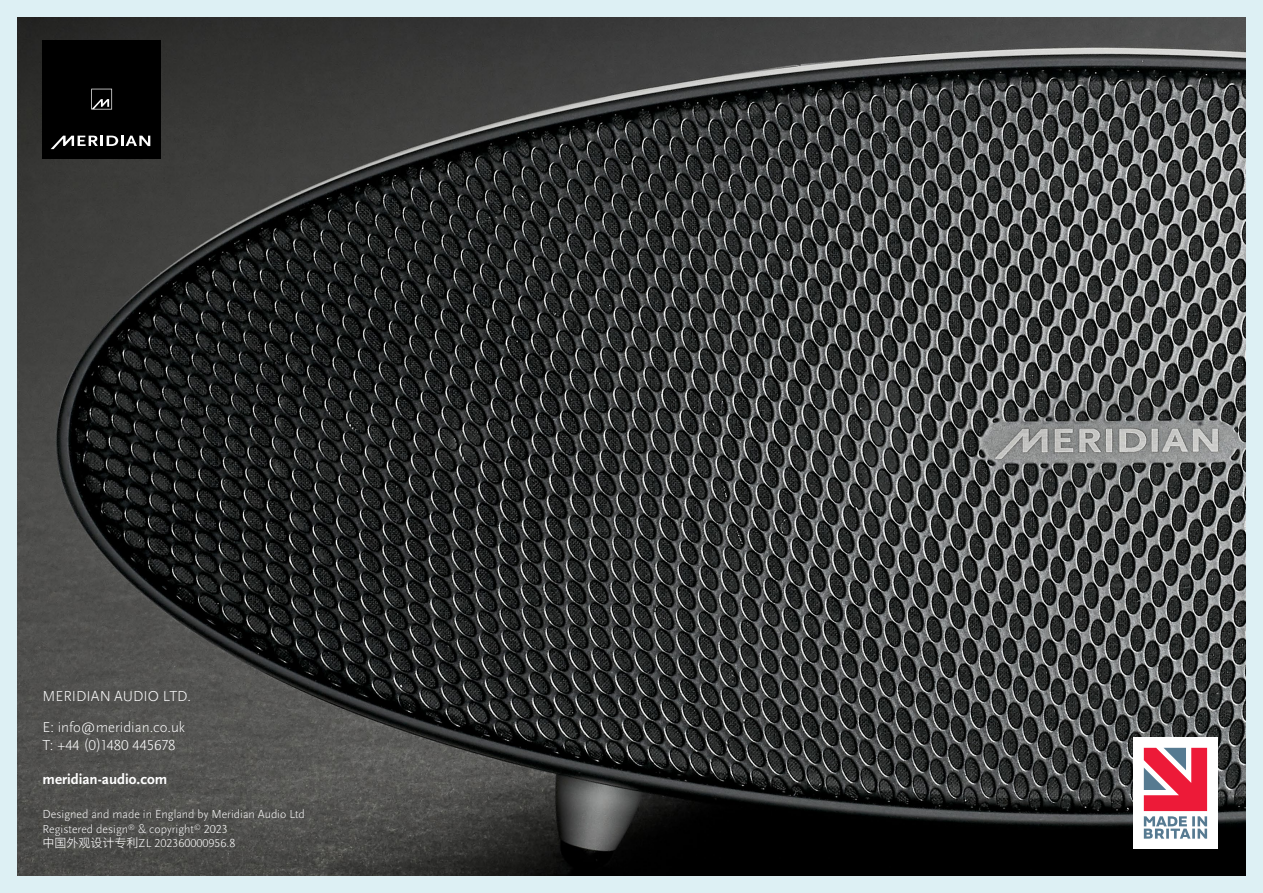
<style>
.page{position:relative;width:1263px;height:893px;background:#ddf0f4}
.page>*{position:absolute;margin:0;border:0;box-sizing:border-box;transform-origin:0 0}
.t1{font:300 15px/30.8px "Scala Sans Pro";color:#fff}
.t2{font:700 15px "Scala Sans Pro";color:#fff}
.t3{font:300 12px/14.4px "Scala Sans Pro";color:#fff}
.s1{font-family:"Ping Fang SC"}
</style>
<div class="page">
<img style="left:17px;top:17px;width:1229px;height:859px">
<div style="left:43px;top:40px;width:118px;height:118px;background:#000"></div>
<svg style="left:51px;top:136px;width:99px;height:13px"></svg>
<svg style="left:91px;top:89px;width:21px;height:21px"></svg>
<div style="left:1133px;top:737px;width:85px;height:112px;background:#fff"></div>
<svg style="left:1144px;top:748px;width:63px;height:91px"></svg>
<p class="t1" style="left:43px;top:680px;width:150px">MERIDIAN AUDIO LTD.<br>E: info@meridian.co.uk</p>
<p class="t1" style="left:43px;top:729px;width:135px">T: +44 (0)1480 445678</p>
<p class="t2" style="left:43px;top:770px;width:126px">meridian-audio.com</p>
<p class="t3" style="left:43px;top:807px;width:264px">Designed and made in England by Meridian Audio Ltd<br>Registered design<sup>®</sup> &amp; copyright<sup>©</sup> 2023<br><span class="s1">中国外观设计专利</span>ZL 202360000956.8</p>
</div>
